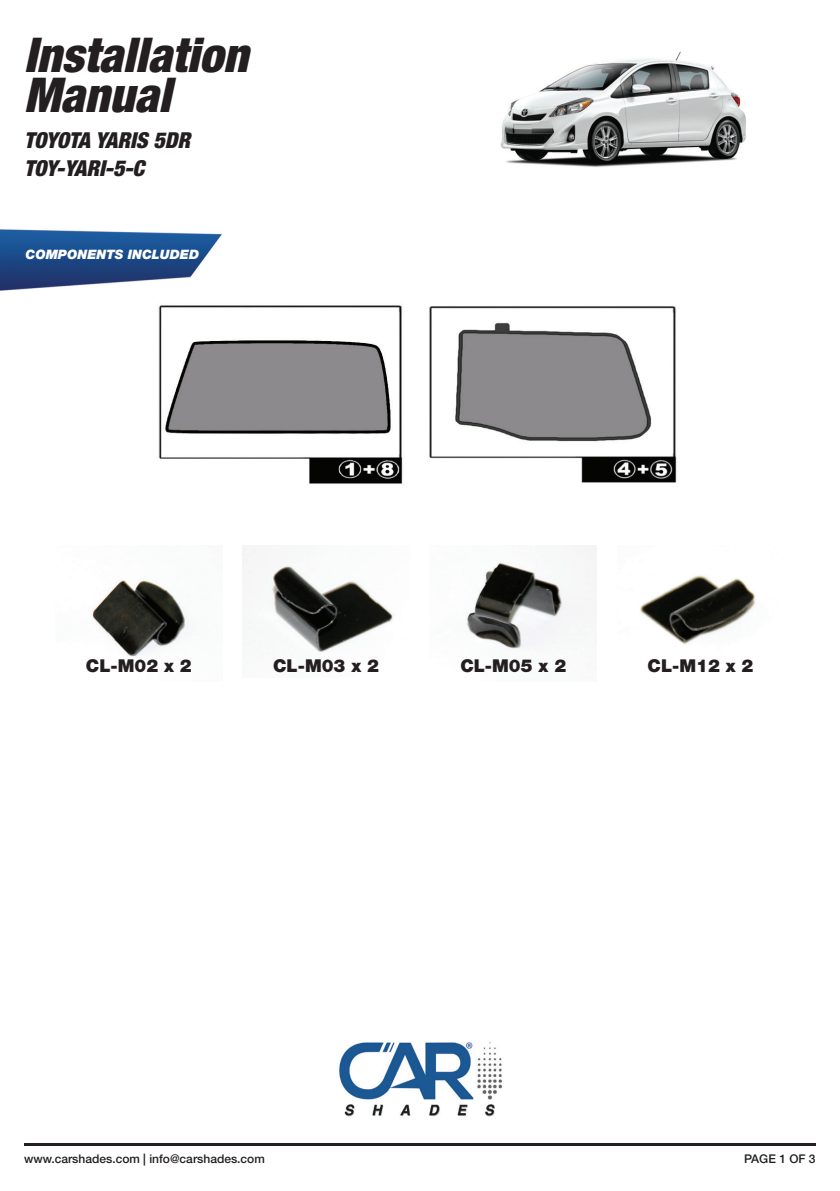
<style>
.page{position:relative;width:840px;height:1191px;background:#fff}
.page>*{position:absolute;margin:0;border:0;box-sizing:border-box;transform-origin:0 0}
.t1{font:italic 900 condensed 48px/40px "Helvetica Neue LT Std";color:#231f20}
.t2{font:italic 900 condensed 22px/28px "Helvetica Neue LT Std";color:#231f20}
.t3{font:900 17.8px "Helvetica Neue LT Std";color:#231f20}
.t4{font:italic 900 13px "Helvetica Neue LT Std";color:#fff}
.t5{font:500 12px "Helvetica Neue LT Std";color:#231f20}
</style>
<div class="page">
<img style="left:500px;top:51px;width:246px;height:116px">
<img style="left:0;top:229px;width:222px;height:62px">
<img style="left:158px;top:305px;width:519px;height:179px">
<img style="left:339px;top:1042px;width:163px;height:75px">
<hr style="left:24px;top:1143px;width:791px;height:2px;background:#231f20">
<img style="left:92px;top:580px;width:95px;height:77px">
<img style="left:242px;top:545px;width:151px;height:107px">
<img style="left:466px;top:545px;width:130px;height:104px">
<img style="left:640px;top:575px;width:116px;height:69px">
<h1 class="t1" style="left:24px;top:35px;width:226px">Installation<br>Manual</h1>
<h2 class="t2" style="left:24px;top:126px;width:167px">TOYOTA YARIS 5DR<br>TOY-YARI-5-C</h2>
<p class="t4" style="left:25px;top:246px;width:175px">COMPONENTS INCLUDED</p>
<h3 class="t3" style="left:86px;top:655px;width:107px">CL-M02 x 2</h3>
<h3 class="t3" style="left:273px;top:655px;width:107px">CL-M03 x 2</h3>
<h3 class="t3" style="left:460px;top:655px;width:107px">CL-M05 x 2</h3>
<h3 class="t3" style="left:647px;top:655px;width:107px">CL-M12 x 2</h3>
<p class="t5" style="left:24px;top:1152px;width:242px">www.carshades.com | info@carshades.com</p>
<p class="t5" style="left:743px;top:1152px;width:73px">PAGE 1 OF 3</p>
</div>
